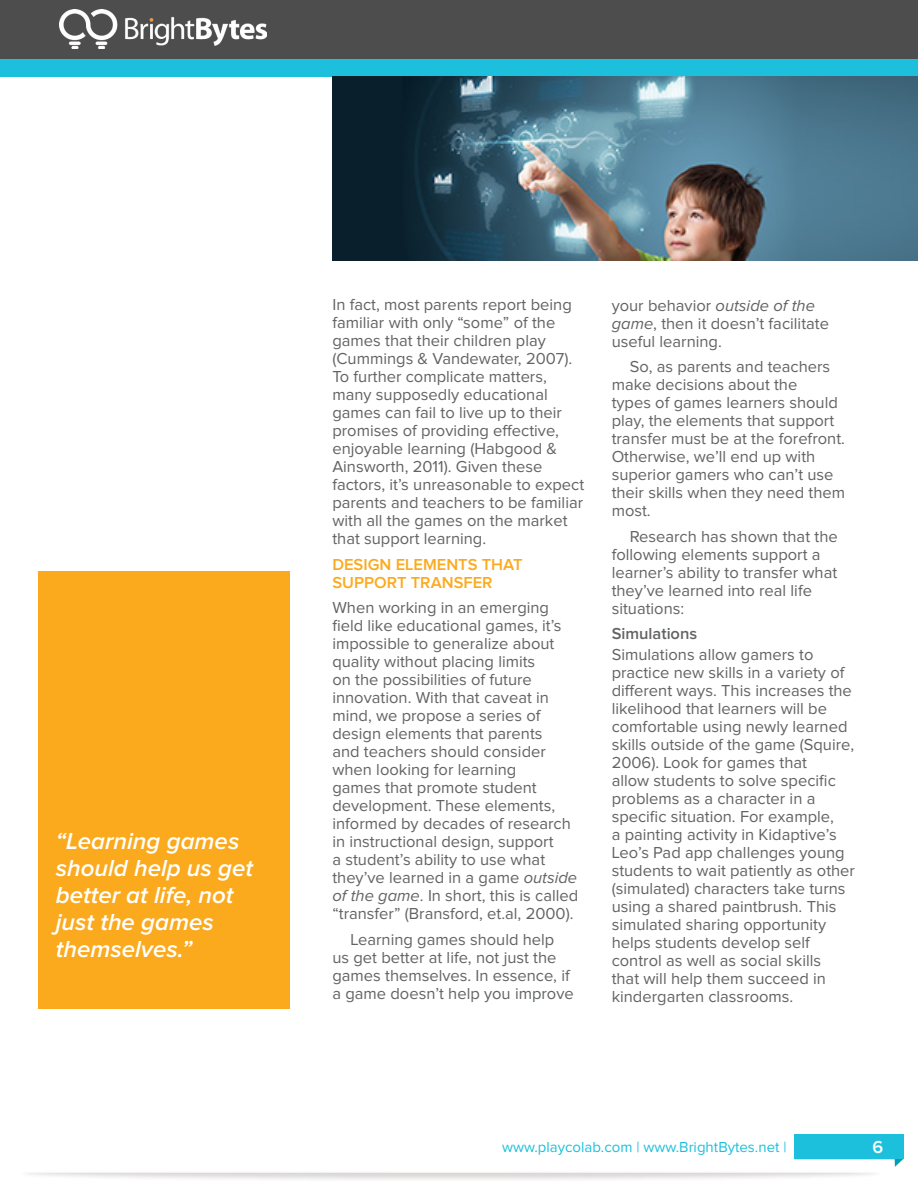
<style>
.page{position:relative;width:918px;height:1188px;background:#fff}
.page>*{position:absolute;margin:0;border:0;box-sizing:border-box;transform-origin:0 0}
.t1{font:italic 600 24px/27px "Proxima Nova";color:#fff}
.t2{font:600 18px "Proxima Nova";color:#fff}
.t3{font:16.5px/18px "Proxima Nova";color:#626363}
.t4{font:600 16.5px "Proxima Nova";color:#fbaa1e}
.t5{font:600 16.5px "Proxima Nova";color:#626363}
.t6{font:15px "Proxima Nova";color:#1dc0dc}
.s1{font-style:italic}
</style>
<div class="page">
<div style="left:0;top:59px;width:918px;height:17px;background:#1dc0dc"></div>
<div style="left:0;top:0;width:918px;height:59px;background:#4d4d4d"></div>
<img style="left:59px;top:10px;width:208px;height:39px">
<img style="left:27px;top:1158px;width:877px;height:22px">
<div style="left:794px;top:1134px;width:110px;height:24px;background:#1dc0dc"></div>
<div style="left:38px;top:571px;width:252px;height:437px;background:#fbaa1e"></div>
<img style="left:332px;top:77px;width:586px;height:184px">
<h1 class="t1" style="left:56px;top:828px;width:199px">“Learning games should help us get better at life, not just the games themselves.”</h1>
<p class="t3" style="left:332px;top:296px;width:253px">In fact, most parents report being familiar with only “some” of the games that their children play (Cummings &amp; Vandewater, 2007).<br>To further complicate matters, many supposedly educational games can fail to live up to their promises of providing effective, enjoyable learning (Habgood &amp;<br>Ainsworth, 2011). Given these factors, it’s unreasonable to expect parents and teachers to be familiar with all the games on the market that support learning.</p>
<p class="t4" style="left:332px;top:555px;width:11px">DESIGN</p>
<p class="t4" style="left:396px;top:555px;width:12px">ELEMENTS</p>
<p class="t4" style="left:482px;top:555px;width:12px">THAT</p>
<p class="t4" style="left:332px;top:573px;width:12px">SUPPORT</p>
<p class="t4" style="left:411px;top:573px;width:12px">TRANSFER</p>
<p class="t3" style="left:332px;top:599px;width:247px">When working in an emerging field like educational games, it’s impossible to generalize about quality without placing limits<br>on the possibilities of future innovation. With that caveat in mind, we propose a series of design elements that parents<br>and teachers should consider when looking for learning<br>games that promote student development. These elements, informed by decades of research in instructional design, support<br>a student’s ability to use what they’ve learned in a game <span class="s1">outside of the game</span>. In short, this is called “transfer” (Bransford, et.al, 2000).</p>
<p class="t3" style="left:332px;top:930px;width:243px;text-indent:18px">Learning games should help us get better at life, not just the games themselves. In essence, if a game doesn’t help you improve</p>
<p class="t3" style="left:612px;top:297px;width:219px">your behavior <span class="s1">outside of the game</span>, then it doesn’t facilitate useful learning.</p>
<p class="t3" style="left:612px;top:358px;width:235px;text-indent:18px">So, as parents and teachers make decisions about the<br>types of games learners should play, the elements that support transfer must be at the forefront.<br>Otherwise, we’ll end up with superior gamers who can’t use their skills when they need them most.</p>
<p class="t3" style="left:612px;top:528px;width:228px;text-indent:18px">Research has shown that the following elements support a learner’s ability to transfer what they’ve learned into real life situations:</p>
<p class="t5" style="left:612px;top:625px;width:87px">SIMULATIONS</p>
<p class="t3" style="left:612px;top:646px;width:245px">Simulations allow gamers to practice new skills in a variety of different ways. This increases the likelihood that learners will be comfortable using newly learned skills outside of the game (Squire,<br>2006). Look for games that<br>allow students to solve specific problems as a character in a specific situation. For example,<br>a painting activity in Kidaptive’s<br>Leo’s Pad app challenges young students to wait patiently as other (simulated) characters take turns using a shared paintbrush. This simulated sharing opportunity helps students develop self control as well as social skills<br>that will help them succeed in kindergarten classrooms.</p>
<p class="t6" style="left:502px;top:1138px;width:286px">www.playcolab.com | www.BrightBytes.net |</p>
<p class="t2" style="left:872px;top:1137px;width:12px">6</p>
</div>
